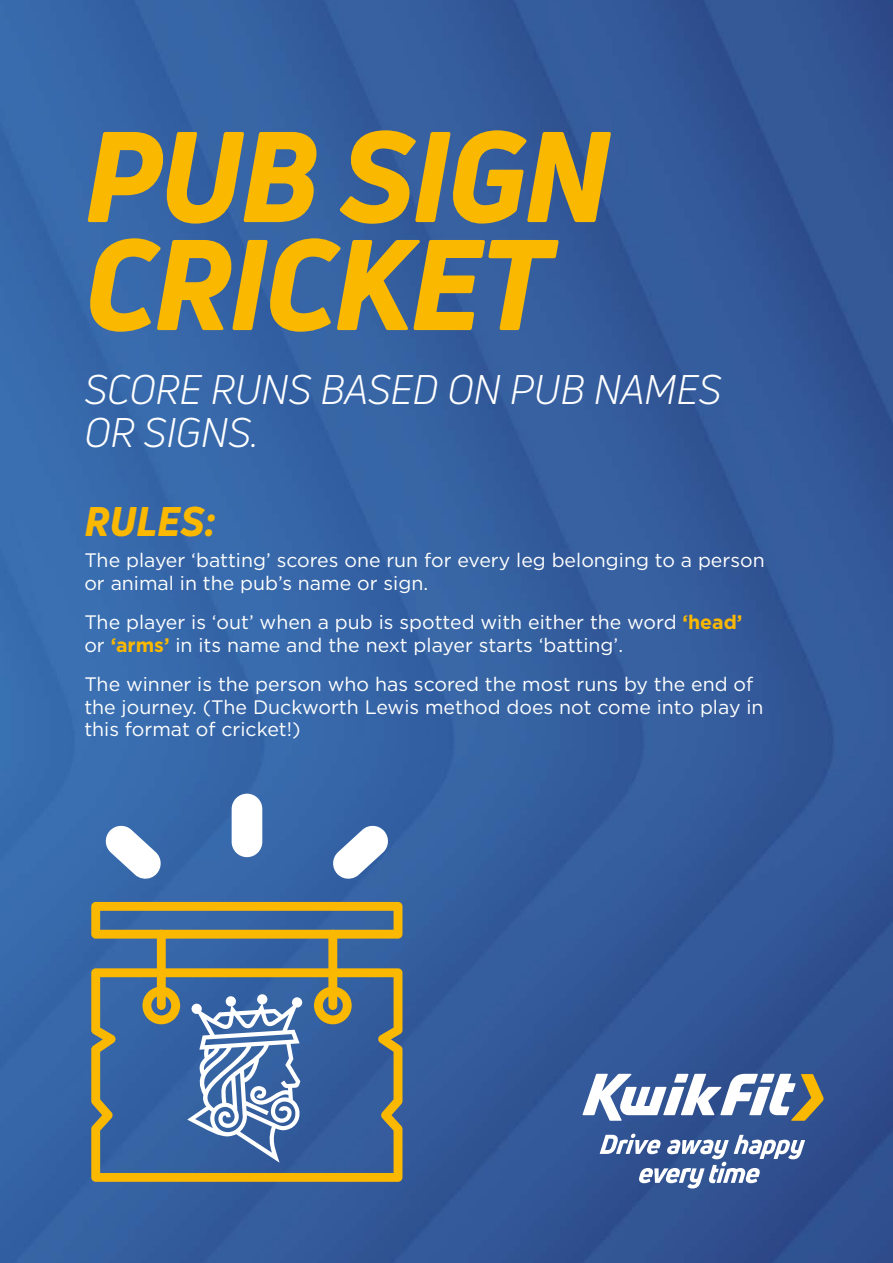
<style>
.page{position:relative;width:893px;height:1263px;background:#fff}
.page>*{position:absolute;margin:0;border:0;box-sizing:border-box;transform-origin:0 0}
.t1{font:italic 800 126px/108px "Uni Neue";letter-spacing:-.02em;color:#fbb800}
.t2{font:italic 40.5px/43.7px "Uni Neue";color:#fff}
.t3{font:italic 800 40.5px "Uni Neue";color:#fbb800}
.t4{font:19.5px/22.5px "Gotham";color:#fff}
.s1{font-weight:700;color:#fbb800}
</style>
<div class="page">
<img style="left:0;top:0;width:893px;height:1263px">
<svg style="left:583px;top:1074px;width:241px;height:47px"></svg>
<svg style="left:600px;top:1133px;width:205px;height:55px"></svg>
<svg style="left:91px;top:968px;width:311px;height:214px;background:#5e727e"></svg>
<svg style="left:91px;top:902px;width:311px;height:36px;background:#978d53"></svg>
<svg style="left:142px;top:987px;width:38px;height:37px"></svg>
<svg style="left:314px;top:987px;width:38px;height:37px"></svg>
<div style="left:157px;top:930px;width:9px;height:80px;background:#fbb800;border-radius:4px"></div>
<div style="left:328px;top:930px;width:9px;height:80px;background:#fbb800;border-radius:4px"></div>
<div style="left:232px;top:794px;width:30px;height:63px;background:#fff;border-radius:15px"></div>
<svg style="left:331px;top:824px;width:59px;height:56px"></svg>
<svg style="left:104px;top:824px;width:58px;height:56px"></svg>
<svg style="left:187px;top:994px;width:115px;height:169px"></svg>
<h1 class="t1" style="left:84px;top:121px;width:527px">PUB SIGN<br>CRICKET</h1>
<h2 class="t2" style="left:84px;top:367px;width:638px">SCORE RUNS BASED ON PUB NAMES<br>OR SIGNS.</h2>
<h2 class="t3" style="left:84px;top:494px;width:133px">RULES:</h2>
<p class="t4" style="left:84px;top:549px;width:682px">The player ‘batting’ scores one run for every leg belonging to a person or animal in the pub’s name or sign.</p>
<p class="t4" style="left:84px;top:611px;width:660px">The player is ‘out’ when a pub is spotted with either the word <span class="s1">‘head’ </span>or <span class="s1">‘arms’</span> in its name and the next player starts ‘batting’.</p>
<p class="t4" style="left:84px;top:673px;width:681px">The winner is the person who has scored the most runs by the end of the journey. (The Duckworth Lewis method does not come into play in this format of cricket!)</p>
</div>
